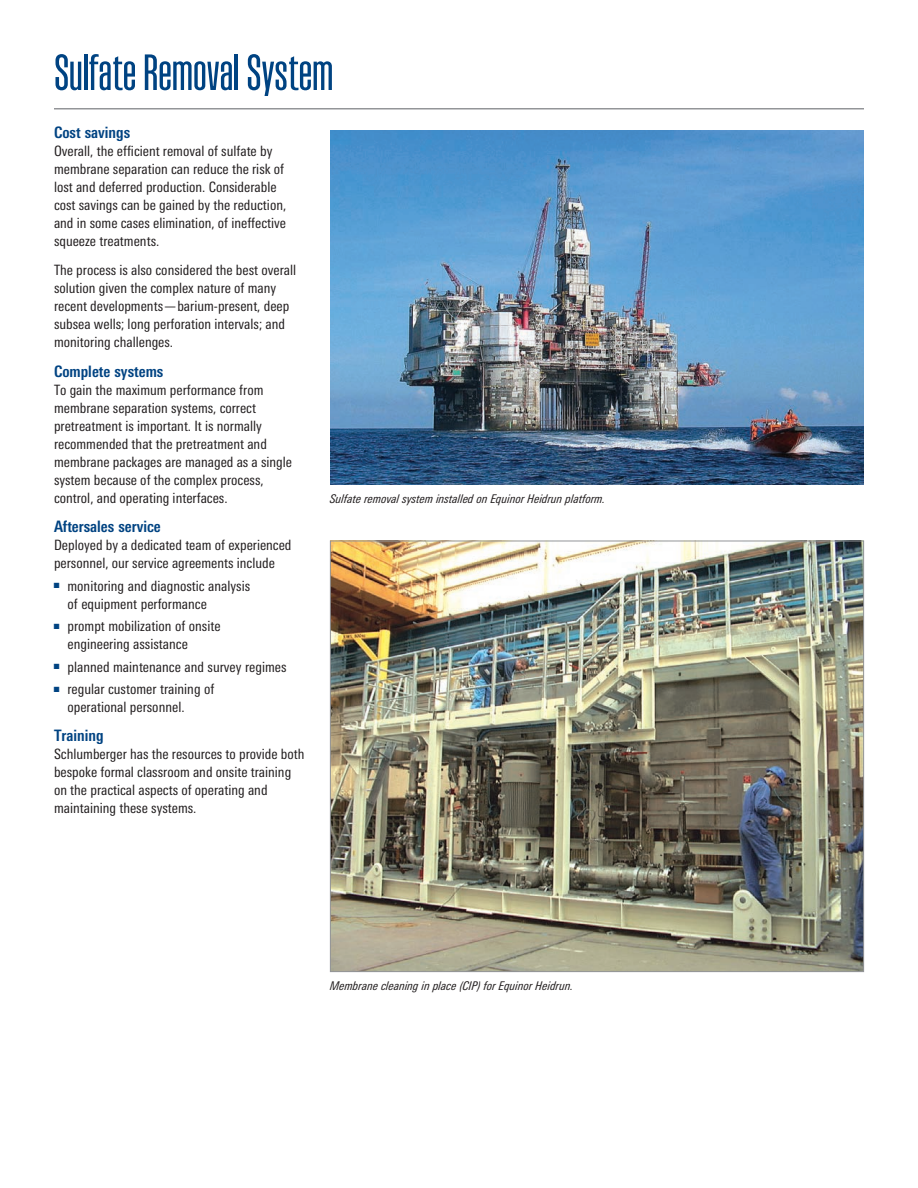
<style>
.page{position:relative;width:918px;height:1188px;background:#fff}
.page>*{position:absolute;margin:0;border:0;box-sizing:border-box;transform-origin:0 0}
.t1{font:300 49.95px "Schlumberger Con";letter-spacing:-.035em;color:#004382}
.t2{font:700 condensed 15.75px "Univers Next Pro";color:#004382}
.t3{font:condensed 14.25px/18px "Univers Next Pro";color:#231f20}
.t4{font:italic condensed 12px "Univers Next Pro";color:#231f20}
</style>
<div class="page">
<img style="left:332px;top:543px;width:530px;height:427px">
<img style="left:330px;top:131px;width:534px;height:354px">
<hr style="left:54px;top:108px;width:810px;height:2px;background:#939598">
<h1 class="t1" style="left:54px;top:48px;width:283px">Sulfate Removal System</h1>
<p class="t2" style="left:54px;top:123px;width:78px">Cost savings</p>
<p class="t3" style="left:54px;top:142px;width:234px">Overall, the efficient removal of sulfate by membrane separation can reduce the risk of lost and deferred production. Considerable cost savings can be gained by the reduction, and in some cases elimination, of ineffective squeeze treatments.</p>
<p class="t3" style="left:54px;top:261px;width:244px">The process is also considered the best overall solution given the complex nature of many recent developments—barium-present, deep subsea wells; long perforation intervals; and monitoring challenges.</p>
<p class="t2" style="left:54px;top:362px;width:111px">Complete systems</p>
<p class="t3" style="left:54px;top:380px;width:240px">To gain the maximum performance from membrane separation systems, correct pretreatment is important. It is normally recommended that the pretreatment and membrane packages are managed as a single system because of the complex process, control, and operating interfaces.</p>
<p class="t2" style="left:54px;top:517px;width:108px">Aftersales service</p>
<p class="t3" style="left:54px;top:536px;width:239px">Deployed by a dedicated team of experienced personnel, our service agreements include</p>
<p class="t3" style="left:68px;top:576px;width:184px;text-indent:-14px"><sup>■</sup> monitoring and diagnostic analysis of equipment performance</p>
<p class="t3" style="left:68px;top:617px;width:155px;text-indent:-14px"><sup>■</sup> prompt mobilization of onsite engineering assistance</p>
<p class="t3" style="left:54px;top:657px;width:234px"><sup>■</sup> planned maintenance and survey regimes</p>
<p class="t3" style="left:68px;top:680px;width:148px;text-indent:-14px"><sup>■</sup> regular customer training of operational personnel.</p>
<p class="t2" style="left:54px;top:726px;width:51px">Training</p>
<p class="t3" style="left:54px;top:745px;width:252px">Schlumberger has the resources to provide both bespoke formal classroom and onsite training on the practical aspects of operating and maintaining these systems.</p>
<p class="t4" style="left:330px;top:492px;width:277px">Sulfate removal system installed on Equinor Heidrun platform.</p>
<p class="t4" style="left:330px;top:979px;width:245px">Membrane cleaning in place (CIP) for Equinor Heidrun.</p>
</div>
